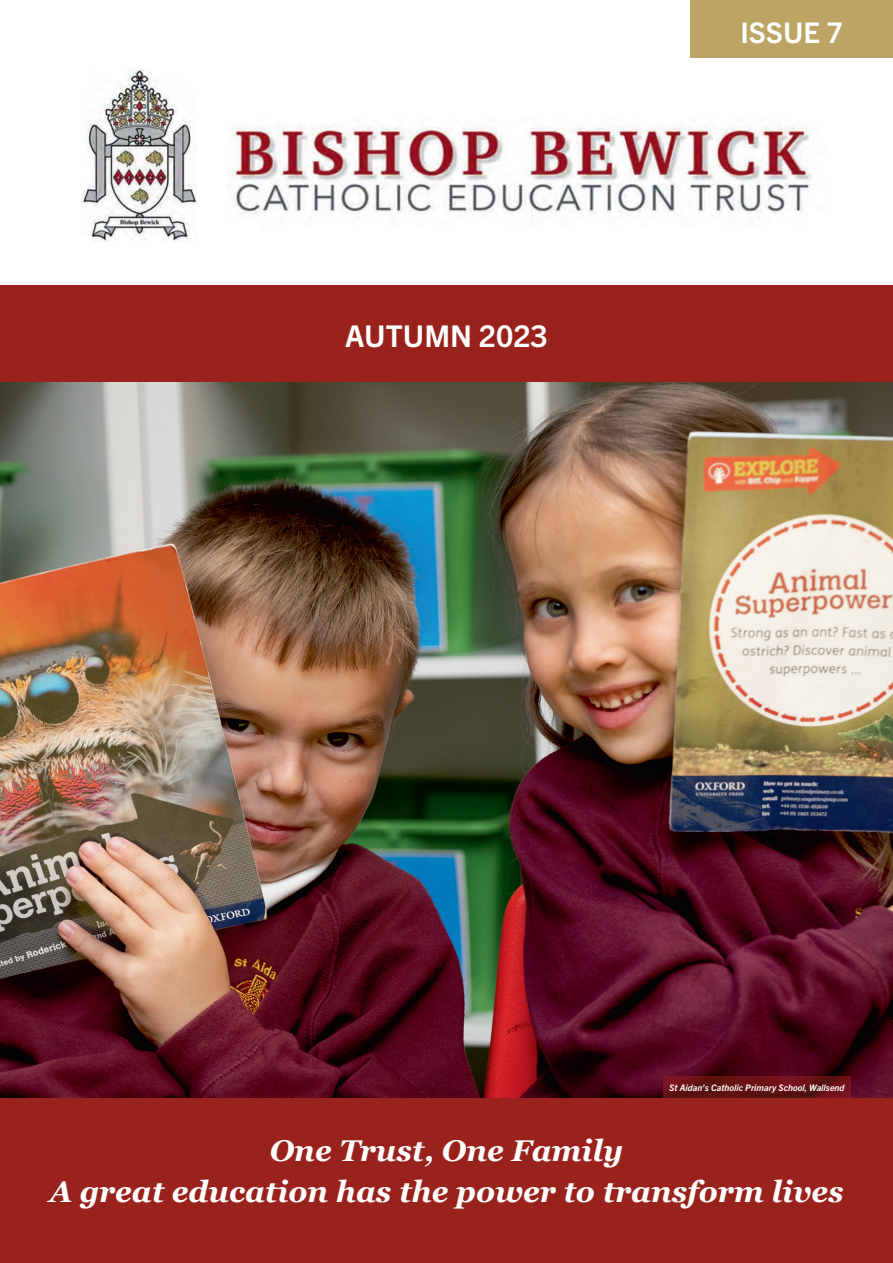
<style>
.page{position:relative;width:893px;height:1263px;background:#fff}
.page>*{position:absolute;margin:0;border:0;box-sizing:border-box;transform-origin:0 0}
.t1{font:italic 700 30px "Georgia";color:#fff}
.t2{font:700 30px "Trade Gothic Next LT Pro";color:#fff}
.t3{font:700 28.5px "Trade Gothic Next LT Pro";color:#fff}
.t4{font:italic 700 9px "Trade Gothic Next LT Pro";color:#fff}
.t5{font:italic 700 9px "Gotham";color:#fff}
</style>
<div class="page">
<img style="left:81px;top:57px;width:753px;height:185px">
<div style="left:690px;top:0;width:203px;height:57px;background:#bca464"></div>
<div style="left:0;top:285px;width:893px;height:98px;background:#99231c"></div>
<div style="left:0;top:1097px;width:893px;height:166px;background:#99231c"></div>
<img style="left:0;top:383px;width:893px;height:714px">
<svg style="left:663px;top:1076px;width:187px;height:21px;background:#651113"></svg>
<p class="t2" style="left:345px;top:315px;width:204px">AUTUMN 2023</p>
<p class="t3" style="left:740px;top:13px;width:104px">ISSUE 7</p>
<p class="t5" style="left:680px;top:1078px;width:172px">St Thomas More Catholic High School</p>
<p class="t4" style="left:669px;top:1081px;width:177px">St Aidan’s Catholic Primary School, Wallsend</p>
<p class="t1" style="left:270px;top:1128px;width:355px">One Trust, One Family</p>
<p class="t1" style="left:49px;top:1169px;width:796px">A great education has the power to transform lives</p>
</div>
